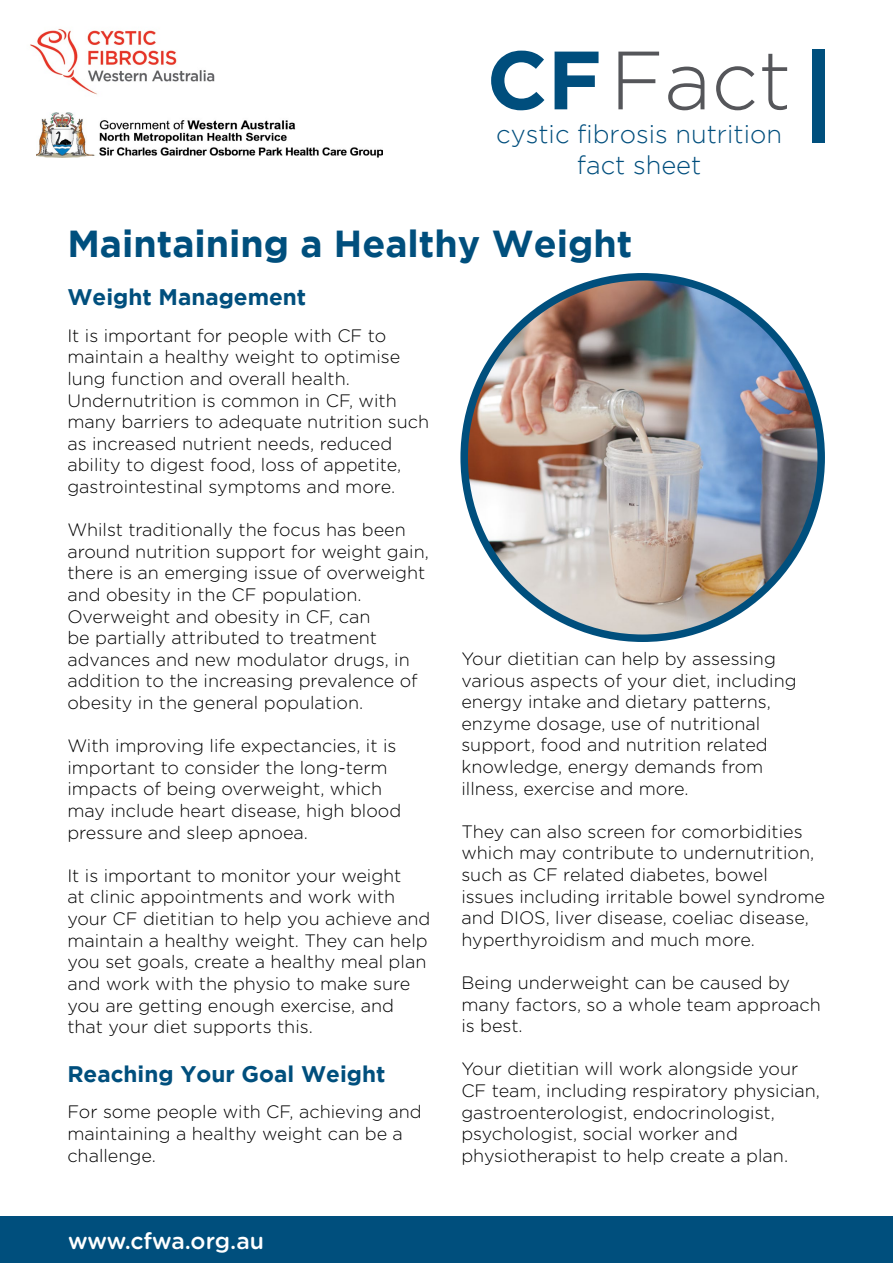
<style>
.page{position:relative;width:893px;height:1263px;background:#fff}
.page>*{position:absolute;margin:0;border:0;box-sizing:border-box;transform-origin:0 0}
.t1{font:300 82.5px "Gotham";color:#55565a}
.t2{font:700 37.5px "Gotham";color:#004f7d}
.t3{font:300 25.5px/30.6px "Gotham";color:#004e7d;text-align:center}
.t4{font:500 22.95px "Gotham Rounded";letter-spacing:-.005em;color:#fff}
.t5{font:700 22.5px "Gotham";color:#004f7d}
.t6{font:300 18px/21.6px "Gotham Rounded";color:#000}
.s1{font-weight:700;color:#004e7d}
</style>
<div class="page">
<div style="left:812px;top:49px;width:13px;height:94px;background:#004f7d"></div>
<img style="left:464px;top:277px;width:357px;height:361px">
<div style="left:460px;top:273px;width:365px;height:369px;border:8px solid #004f7d;border-radius:50%"></div>
<div style="left:0;top:1216px;width:893px;height:47px;background:#004f7d"></div>
<img style="left:30px;top:29px;width:185px;height:66px">
<img style="left:37px;top:113px;width:346px;height:45px">
<h1 class="t1" style="left:487px;top:35px;width:306px"><span class="s1">CF</span> Fact</h1>
<h3 class="t3" style="left:496px;top:118px;width:287px">cystic fibrosis nutrition fact sheet</h3>
<h2 class="t2" style="left:67px;top:222px;width:566px">Maintaining a Healthy Weight</h2>
<p class="t5" style="left:67px;top:284px;width:240px">Weight Management</p>
<p class="t6" style="left:67px;top:324px;width:363px">It is important for people with CF to maintain a healthy weight to optimise lung function and overall health.<br>Undernutrition is common in CF, with many barriers to adequate nutrition such as increased nutrient needs, reduced ability to digest food, loss of appetite, gastrointestinal symptoms and more.</p>
<p class="t6" style="left:67px;top:518px;width:363px">Whilst traditionally the focus has been around nutrition support for weight gain, there is an emerging issue of overweight and obesity in the CF population.<br>Overweight and obesity in CF, can<br>be partially attributed to treatment advances and new modulator drugs, in addition to the increasing prevalence of obesity in the general population.</p>
<p class="t6" style="left:67px;top:734px;width:335px">With improving life expectancies, it is important to consider the long-term impacts of being overweight, which may include heart disease, high blood pressure and sleep apnoea.</p>
<p class="t6" style="left:67px;top:864px;width:365px">It is important to monitor your weight<br>at clinic appointments and work with your CF dietitian to help you achieve and maintain a healthy weight. They can help you set goals, create a healthy meal plan and work with the physio to make sure you are getting enough exercise, and that your diet supports this.</p>
<p class="t5" style="left:67px;top:1061px;width:320px">Reaching Your Goal Weight</p>
<p class="t6" style="left:67px;top:1100px;width:356px">For some people with CF, achieving and maintaining a healthy weight can be a challenge.</p>
<p class="t6" style="left:461px;top:647px;width:337px">Your dietitian can help by assessing various aspects of your diet, including energy intake and dietary patterns, enzyme dosage, use of nutritional support, food and nutrition related knowledge, energy demands from illness, exercise and more.</p>
<p class="t6" style="left:461px;top:820px;width:365px">They can also screen for comorbidities which may contribute to undernutrition, such as CF related diabetes, bowel issues including irritable bowel syndrome and DIOS, liver disease, coeliac disease, hyperthyroidism and much more.</p>
<p class="t6" style="left:461px;top:971px;width:361px">Being underweight can be caused by many factors, so a whole team approach is best.</p>
<p class="t6" style="left:461px;top:1057px;width:360px">Your dietitian will work alongside your CF team, including respiratory physician, gastroenterologist, endocrinologist, psychologist, social worker and physiotherapist to help create a plan.</p>
<p class="t4" style="left:68px;top:1224px;width:198px">www.cfwa.org.au</p>
</div>
